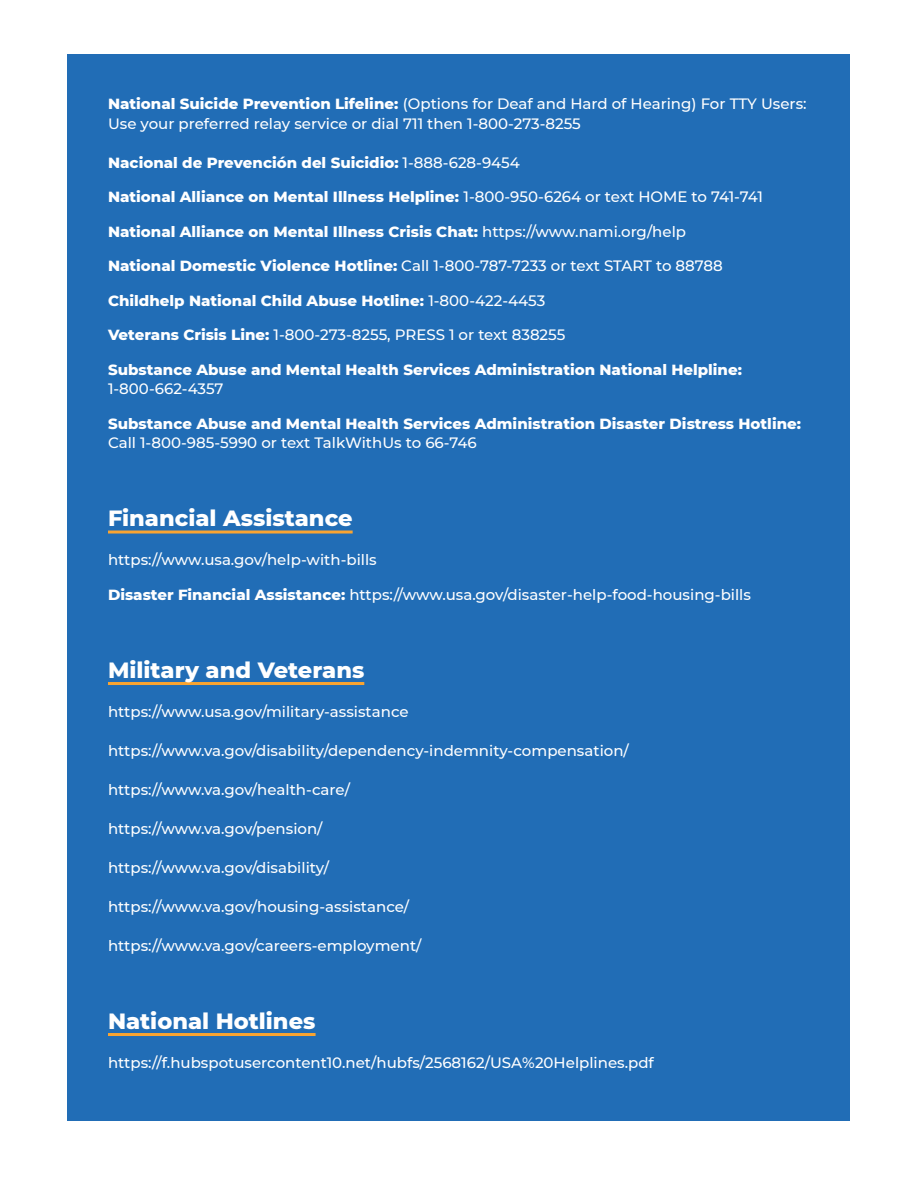
<style>
.page{position:relative;width:918px;height:1188px;background:#fff}
.page>*{position:absolute;margin:0;border:0;box-sizing:border-box;transform-origin:0 0}
.t1{font:800 22.5px "Montserrat";color:#fff}
.t2{font:500 15px/19.5px "Montserrat";color:#fff}
.t3{font:800 15px "Montserrat";color:#fff}
.s1{font-weight:800}
.s2{font-weight:500}
</style>
<div class="page">
<div style="left:68px;top:54px;width:782px;height:1066px;background:#216db6"></div>
<hr style="left:108px;top:531px;width:245px;height:3px;background:#f9a431">
<hr style="left:108px;top:682px;width:256px;height:3px;background:#f9a431">
<hr style="left:108px;top:1033px;width:208px;height:3px;background:#f9a431">
<p class="t2" style="left:108px;top:93px;width:700px"><span class="s1">National Suicide Prevention Lifeline:</span> (Options for Deaf and Hard of Hearing) For TTY Users:<br>Use your preferred relay service or dial 711 then 1-800-273-8255</p>
<p class="t3" style="left:108px;top:151px;width:413px">Nacional de Prevención del Suicidio: <span class="s2">1-888-628-9454</span></p>
<p class="t3" style="left:108px;top:186px;width:657px">National Alliance on Mental Illness Helpline: <span class="s2">1-800-950-6264 or text HOME to 741-741</span></p>
<p class="t3" style="left:108px;top:220px;width:580px">National Alliance on Mental Illness Crisis Chat: <span class="s2">https://www.nami.org/help</span></p>
<p class="t2" style="left:108px;top:255px;width:616px"><span class="s1">National Domestic Violence Hotline:</span> Call 1-800-787-7233 or text START to 88788</p>
<p class="t3" style="left:108px;top:289px;width:439px">Childhelp National Child Abuse Hotline: <span class="s2">1-800-422-4453</span></p>
<p class="t2" style="left:108px;top:324px;width:459px"><span class="s1">Veterans Crisis Line:</span> 1-800-273-8255, PRESS 1 or text 838255</p>
<p class="t3" style="left:108px;top:358px;width:636px">Substance Abuse and Mental Health Services Administration National Helpline:</p>
<p class="t2" style="left:108px;top:378px;width:117px">1-800-662-4357</p>
<p class="t3" style="left:108px;top:412px;width:695px">Substance Abuse and Mental Health Services Administration Disaster Distress Hotline:</p>
<p class="t2" style="left:108px;top:432px;width:370px">Call 1-800-985-5990 or text TalkWithUs to 66-746</p>
<h1 class="t1" style="left:108px;top:502px;width:246px">Financial Assistance</h1>
<p class="t2" style="left:108px;top:549px;width:270px">https://www.usa.gov/help-with-bills</p>
<p class="t2" style="left:108px;top:584px;width:644px"><span class="s1">Disaster Financial Assistance:</span> https://www.usa.gov/disaster-help-food-housing-bills</p>
<h1 class="t1" style="left:108px;top:653px;width:258px">Military and Veterans</h1>
<p class="t2" style="left:108px;top:701px;width:302px">https://www.usa.gov/military-assistance</p>
<p class="t2" style="left:108px;top:740px;width:522px">https://www.va.gov/disability/dependency-indemnity-compensation/</p>
<p class="t2" style="left:108px;top:779px;width:244px">https://www.va.gov/health-care/</p>
<p class="t2" style="left:108px;top:818px;width:216px">https://www.va.gov/pension/</p>
<p class="t2" style="left:108px;top:857px;width:223px">https://www.va.gov/disability/</p>
<p class="t2" style="left:108px;top:896px;width:303px">https://www.va.gov/housing-assistance/</p>
<p class="t2" style="left:108px;top:935px;width:315px">https://www.va.gov/careers-employment/</p>
<h1 class="t1" style="left:108px;top:1004px;width:209px">National Hotlines</h1>
<p class="t2" style="left:108px;top:1052px;width:547px">https://f.hubspotusercontent10.net/hubfs/2568162/USA%20Helplines.pdf</p>
</div>
